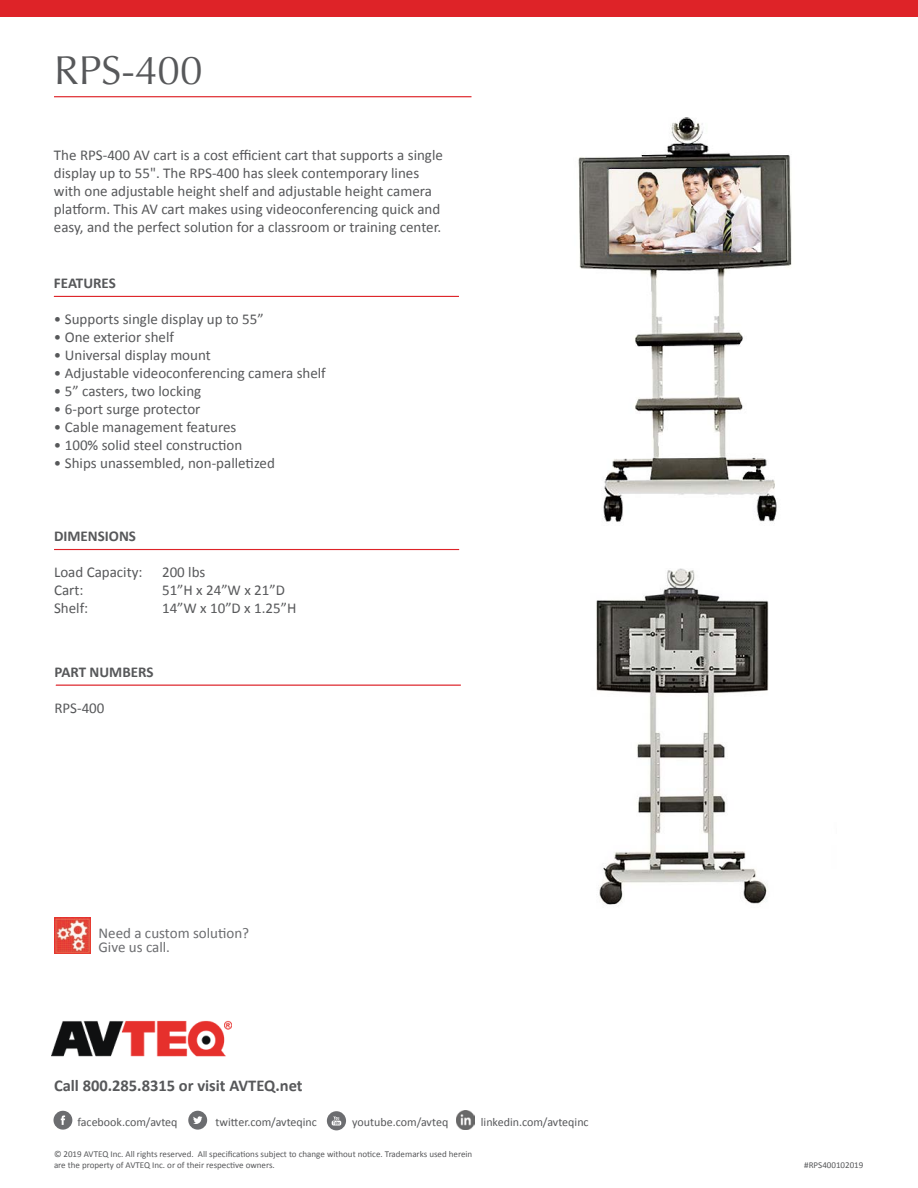
<style>
.page{position:relative;width:918px;height:1188px;background:#fff}
.page>*{position:absolute;margin:0;border:0;box-sizing:border-box;transform-origin:0 0}
.t1{font:40.5px "Optima";color:#57585a}
.t2{font:700 16.5px "Calibri";color:#57585a}
.t3{font:15px/18px "Calibri";color:#57585a}
.t4{font:15px/13.5px "Calibri";color:#6c6d70}
.t5{font:700 15px "Calibri";color:#57585a}
.t6{font:12px "Calibri";color:#57585a}
.t7{font:9px/10.8px "Calibri";color:#57585a}
</style>
<div class="page">
<img style="left:596px;top:568px;width:173px;height:338px">
<img style="left:440px;top:96px;width:352px;height:455px">
<hr style="left:54px;top:96px;width:417px;height:1px;background:#de2328">
<div style="left:0;top:0;width:918px;height:17px;background:#de2328"></div>
<hr style="left:54px;top:296px;width:405px;height:1px;background:#de2328">
<hr style="left:54px;top:549px;width:405px;height:1px;background:#de2328">
<img style="left:54px;top:917px;width:36px;height:36px">
<hr style="left:56px;top:685px;width:405px;height:1px;background:#de2328">
<img style="left:52px;top:1020px;width:179px;height:37px">
<svg style="left:54px;top:1111px;width:18px;height:19px"></svg>
<svg style="left:188px;top:1111px;width:19px;height:19px"></svg>
<svg style="left:327px;top:1111px;width:19px;height:19px"></svg>
<img style="left:456px;top:1111px;width:19px;height:18px">
<h1 class="t1" style="left:54px;top:47px;width:150px">RPS-400</h1>
<p class="t3" style="left:54px;top:146px;width:390px">The RPS-400 AV cart is a cost efficient cart that supports a single display up to 55". The RPS-400 has sleek contemporary lines with one adjustable height shelf and adjustable height camera platform. This AV cart makes using videoconferencing quick and easy, and the perfect solution for a classroom or training center.</p>
<p class="t5" style="left:54px;top:273px;width:63px">FEATURES</p>
<p class="t3" style="left:54px;top:310px;width:211px">• Supports single display up to 55”</p>
<p class="t3" style="left:54px;top:328px;width:122px">• One exterior shelf</p>
<p class="t3" style="left:54px;top:346px;width:158px">• Universal display mount</p>
<p class="t3" style="left:54px;top:364px;width:273px">• Adjustable videoconferencing camera shelf</p>
<p class="t3" style="left:54px;top:382px;width:149px">• 5” casters, two locking</p>
<p class="t3" style="left:54px;top:400px;width:148px">• 6-port surge protector</p>
<p class="t3" style="left:54px;top:418px;width:184px">• Cable management features</p>
<p class="t3" style="left:54px;top:436px;width:190px">• 100% solid steel construction</p>
<p class="t3" style="left:54px;top:454px;width:222px">• Ships unassembled, non-palletized</p>
<p class="t5" style="left:54px;top:527px;width:83px">DIMENSIONS</p>
<p class="t3" style="left:54px;top:564px;width:90px">Load Capacity:</p>
<p class="t3" style="left:162px;top:564px;width:45px">200 lbs</p>
<p class="t3" style="left:54px;top:582px;width:31px">Cart:</p>
<p class="t3" style="left:162px;top:582px;width:124px">51”H x 24”W x 21”D</p>
<p class="t3" style="left:54px;top:600px;width:36px">Shelf:</p>
<p class="t3" style="left:162px;top:600px;width:136px">14”W x 10”D x 1.25”H</p>
<p class="t5" style="left:54px;top:663px;width:101px">PART NUMBERS</p>
<p class="t3" style="left:54px;top:699px;width:52px">RPS-400</p>
<p class="t4" style="left:99px;top:927px;width:152px">Need a custom solution?<br>Give us call.</p>
<p class="t2" style="left:54px;top:1075px;width:250px">Call 800.285.8315 or visit AVTEQ.net</p>
<p class="t6" style="left:77px;top:1115px;width:102px">facebook.com/avteq</p>
<p class="t6" style="left:216px;top:1115px;width:103px">twitter.com/avteqinc</p>
<p class="t6" style="left:352px;top:1115px;width:98px">youtube.com/avteq</p>
<p class="t6" style="left:481px;top:1115px;width:109px">linkedin.com/avteqinc</p>
<p class="t7" style="left:54px;top:1149px;width:420px">© 2019 AVTEQ Inc. All rights reserved. All specifications subject to change without notice. Trademarks used herein are the property of AVTEQ Inc. or of their respective owners.</p>
<p class="t7" style="left:804px;top:1159px;width:61px">#RPS400102019</p>
</div>
